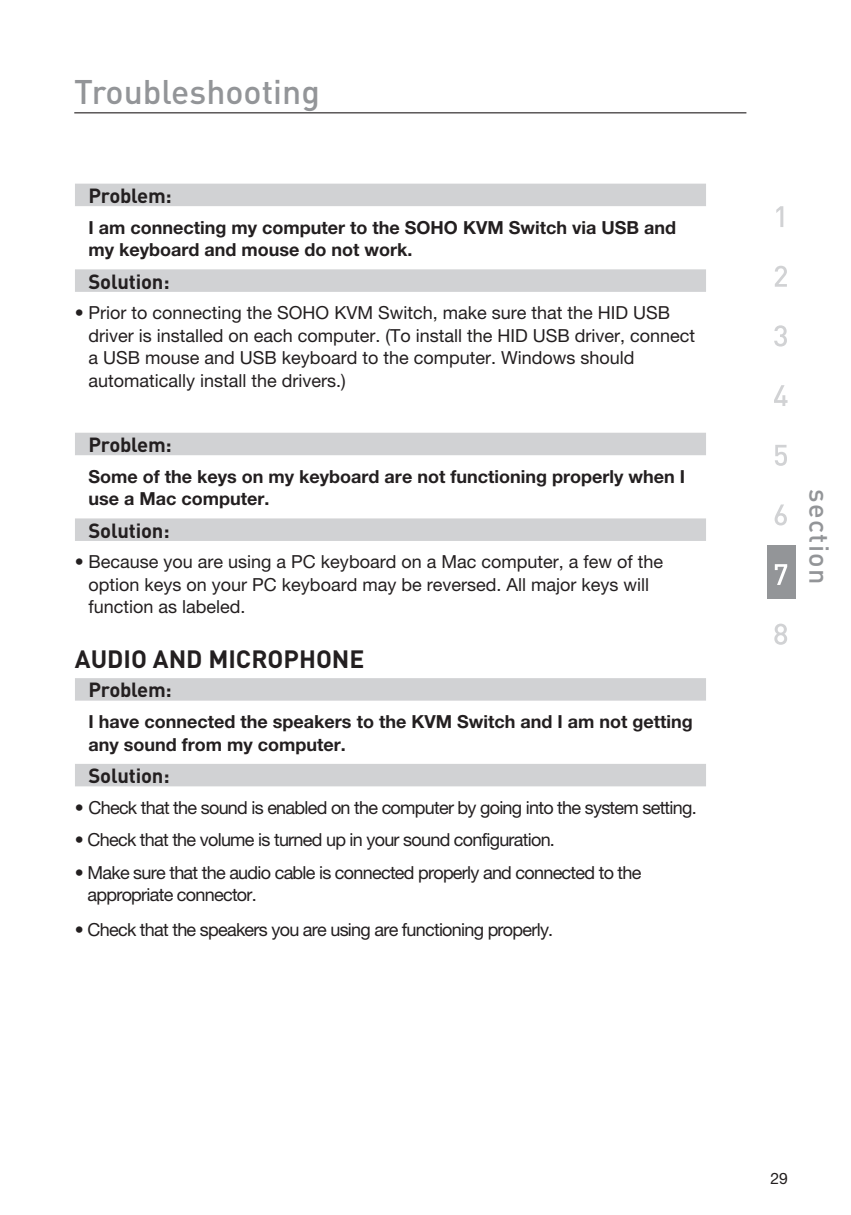
<style>
.page{position:relative;width:851px;height:1215px;background:#fff}
.page>*{position:absolute;margin:0;border:0;box-sizing:border-box;transform-origin:0 0}
.t1{font:500 33.75px "DINOT";color:#939598}
.t2{font:500 27px "DINOT";letter-spacing:.05em;color:#939598}
.t3{font:700 24.75px "DINOT";color:#231f20}
.t4{font:700 20.25px "DINOT";letter-spacing:-.01em;color:#231f20}
.t5{font:18px/22.5px "Helvetica Neue LT Pro";color:#231f20}
.t6{font:18px/22.5px "Helvetica Neue LT Pro";letter-spacing:-.04em;color:#231f20}
.t7{font:700 18px/22.5px "Helvetica Neue LT Pro";color:#231f20}
.t8{font:15.75px "Helvetica Neue LT Pro";color:#231f20}
</style>
<div class="page">
<div style="left:767px;top:546px;width:28px;height:53px;background:#939598"></div>
<svg style="left:774px;top:624px;width:13px;height:21px"></svg>
<svg style="left:774px;top:564px;width:13px;height:21px"></svg>
<svg style="left:774px;top:504px;width:12px;height:21px"></svg>
<svg style="left:775px;top:445px;width:12px;height:21px"></svg>
<svg style="left:774px;top:385px;width:13px;height:21px"></svg>
<svg style="left:774px;top:325px;width:12px;height:22px"></svg>
<svg style="left:775px;top:266px;width:11px;height:21px"></svg>
<svg style="left:776px;top:206px;width:7px;height:21px"></svg>
<hr style="left:74px;top:112px;width:672px;height:1px;background:#231f20">
<div style="left:75px;top:184px;width:631px;height:22px;background:#d1d2d4"></div>
<div style="left:75px;top:269px;width:631px;height:23px;background:#d1d2d4"></div>
<div style="left:75px;top:433px;width:631px;height:22px;background:#d1d2d4"></div>
<div style="left:75px;top:518px;width:631px;height:23px;background:#d1d2d4"></div>
<div style="left:75px;top:678px;width:631px;height:23px;background:#d1d2d4"></div>
<div style="left:75px;top:764px;width:631px;height:22px;background:#d1d2d4"></div>
<h1 class="t1" style="left:74px;top:69px;width:247px">Troubleshooting</h1>
<p class="t4" style="left:88px;top:182px;width:85px">Problem:</p>
<p class="t7" style="left:88px;top:215px;width:589px">I am connecting my computer to the SOHO KVM Switch via USB and my keyboard and mouse do not work.</p>
<p class="t4" style="left:88px;top:268px;width:83px">Solution:</p>
<p class="t5" style="left:88px;top:301px;width:608px;text-indent:-14px">• Prior to connecting the SOHO KVM Switch, make sure that the HID USB driver is installed on each computer. (To install the HID USB driver, connect a USB mouse and USB keyboard to the computer. Windows should automatically install the drivers.)</p>
<p class="t4" style="left:88px;top:431px;width:85px">Problem:</p>
<p class="t7" style="left:88px;top:465px;width:598px">Some of the keys on my keyboard are not functioning properly when I use a Mac computer.</p>
<p class="t4" style="left:88px;top:517px;width:83px">Solution:</p>
<p class="t5" style="left:88px;top:550px;width:576px;text-indent:-14px">• Because you are using a PC keyboard on a Mac computer, a few of the option keys on your PC keyboard may be reversed. All major keys will function as labeled.</p>
<h3 class="t3" style="left:75px;top:643px;width:291px">AUDIO AND MICROPHONE</h3>
<p class="t4" style="left:88px;top:676px;width:85px">Problem:</p>
<p class="t7" style="left:88px;top:710px;width:606px">I have connected the speakers to the KVM Switch and I am not getting any sound from my computer.</p>
<p class="t4" style="left:88px;top:762px;width:83px">Solution:</p>
<p class="t6" style="left:75px;top:796px;width:623px">• Check that the sound is enabled on the computer by going into the system setting.</p>
<p class="t6" style="left:75px;top:828px;width:481px">• Check that the volume is turned up in your sound configuration.</p>
<p class="t6" style="left:88px;top:861px;width:555px;text-indent:-13px">• Make sure that the audio cable is connected properly and connected to the appropriate connector.</p>
<p class="t6" style="left:75px;top:918px;width:480px">• Check that the speakers you are using are functioning properly.</p>
<h2 class="t2" style="left:837px;top:489px;width:97px;rotate:90deg">section</h2>
<p class="t8" style="left:770px;top:1169px;width:19px">29</p>
</div>
